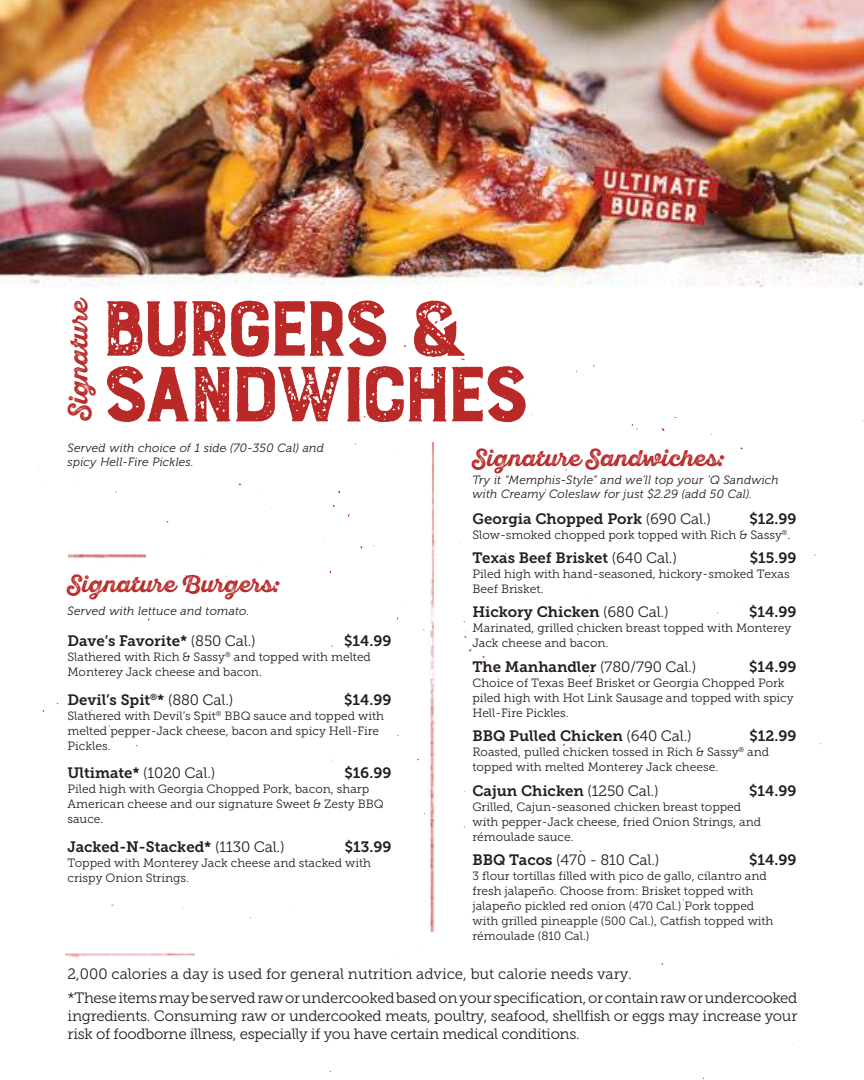
<style>
.page{position:relative;width:864px;height:1080px;background:#fff}
.page>*{position:absolute;margin:0;border:0;box-sizing:border-box;transform-origin:0 0}
.t1{font:700 103.35px "Burford Rustic";letter-spacing:-.115em;color:#b82927}
.t2{font:25.2px "Sant Elia Rough Bold Two";color:#b82927}
.t3{font:22.5px "Sant Elia Rough Bold Two";letter-spacing:.015em;color:#b82927}
.t4{font:15px/24px "Museo Slab 300";letter-spacing:-.02em;color:#231f20}
.t5{font:15px "Museo Slab 700";color:#231f20}
.t6{font:12px/15px "Museo Slab 300";color:#231f20}
.t7{font:italic 12px/13.5px "Museo 300";letter-spacing:.025em;color:#231f20}
.s1{font-family:"Museo Slab 300"}
.s2{font-family:"Museo Slab 700"}
</style>
<div class="page">
<img style="left:429px;top:442px;width:7px;height:490px">
<img style="left:68px;top:554px;width:77px;height:5px">
<img style="left:66px;top:952px;width:128px;height:6px">
<img style="left:0;top:0;width:864px;height:288px">
<h2 class="t2" style="left:64px;top:420px;width:124px;rotate:-90deg">Signature</h2>
<h1 class="t1" style="left:98px;top:275px;width:376px">BURGERS &amp;</h1>
<h1 class="t1" style="left:98px;top:341px;width:435px">SANDWICHES</h1>
<p class="t7" style="left:68px;top:441px;width:258px">Served with choice of 1 side (70-350 Cal) and spicy Hell-Fire Pickles.</p>
<h3 class="t3" style="left:68px;top:572px;width:214px">Signature Burgers:</h3>
<p class="t7" style="left:68px;top:604px;width:183px">Served with lettuce and tomato.</p>
<p class="t5" style="left:68px;top:632px;width:190px">Dave’s Favorite* <span class="s1">(850 Cal.)</span></p>
<p class="t5" style="left:344px;top:632px;width:49px">$14.99</p>
<p class="t6" style="left:68px;top:649px;width:305px">Slathered with Rich &amp; Sassy<sup>®</sup> and topped with melted<br>Monterey Jack cheese and bacon.</p>
<p class="t5" style="left:68px;top:691px;width:167px">Devil’s Spit<sup>®</sup>* <span class="s1">(880 Cal.)</span></p>
<p class="t5" style="left:344px;top:691px;width:49px">$14.99</p>
<p class="t6" style="left:68px;top:708px;width:318px">Slathered with Devil’s Spit<sup>®</sup> BBQ sauce and topped with melted pepper-Jack cheese, bacon and spicy Hell-Fire<br>Pickles.</p>
<p class="t4" style="left:68px;top:761px;width:149px"><span class="s2">Ultimate*</span> (1020 Cal.)</p>
<p class="t5" style="left:344px;top:765px;width:49px">$16.99</p>
<p class="t6" style="left:68px;top:782px;width:318px">Piled high with Georgia Chopped Pork, bacon, sharp<br>American cheese and our signature Sweet &amp; Zesty BBQ sauce.</p>
<p class="t5" style="left:68px;top:838px;width:219px">Jacked-N-Stacked* <span class="s1">(1130 Cal.)</span></p>
<p class="t5" style="left:345px;top:838px;width:48px">$13.99</p>
<p class="t6" style="left:68px;top:855px;width:305px">Topped with Monterey Jack cheese and stacked with crispy Onion Strings.</p>
<h3 class="t3" style="left:472px;top:445px;width:254px">Signature Sandwiches:</h3>
<p class="t7" style="left:472px;top:473px;width:308px">Try it “Memphis-Style” and we’ll top your ‘Q Sandwich with Creamy Coleslaw for just $2.29 (add 50 Cal).</p>
<p class="t5" style="left:472px;top:510px;width:240px">Georgia Chopped Pork <span class="s1">(690 Cal.)</span></p>
<p class="t5" style="left:750px;top:510px;width:48px">$12.99</p>
<p class="t6" style="left:472px;top:527px;width:320px">Slow-smoked chopped pork topped with Rich &amp; Sassy<sup>®</sup>.</p>
<p class="t5" style="left:472px;top:550px;width:206px">Texas Beef Brisket <span class="s1">(640 Cal.)</span></p>
<p class="t5" style="left:750px;top:550px;width:48px">$15.99</p>
<p class="t6" style="left:472px;top:567px;width:319px">Piled high with hand-seasoned, hickory-smoked Texas<br>Beef Brisket.</p>
<p class="t5" style="left:472px;top:604px;width:198px">Hickory Chicken <span class="s1">(680 Cal.)</span></p>
<p class="t5" style="left:749px;top:604px;width:49px">$14.99</p>
<p class="t6" style="left:472px;top:621px;width:320px">Marinated, grilled chicken breast topped with Monterey<br>Jack cheese and bacon.</p>
<p class="t5" style="left:472px;top:658px;width:225px">The Manhandler <span class="s1">(780/790 Cal.)</span></p>
<p class="t5" style="left:749px;top:658px;width:49px">$14.99</p>
<p class="t6" style="left:472px;top:675px;width:323px">Choice of Texas Beef Brisket or Georgia Chopped Pork piled high with Hot Link Sausage and topped with spicy<br>Hell-Fire Pickles.</p>
<p class="t5" style="left:472px;top:728px;width:221px">BBQ Pulled Chicken <span class="s1">(640 Cal.)</span></p>
<p class="t5" style="left:750px;top:728px;width:48px">$12.99</p>
<p class="t6" style="left:472px;top:745px;width:298px">Roasted, pulled chicken tossed in Rich &amp; Sassy<sup>®</sup> and topped with melted Monterey Jack cheese.</p>
<p class="t5" style="left:472px;top:782px;width:188px">Cajun Chicken <span class="s1">(1250 Cal.)</span></p>
<p class="t5" style="left:749px;top:782px;width:49px">$14.99</p>
<p class="t6" style="left:472px;top:799px;width:290px">Grilled, Cajun-seasoned chicken breast topped with pepper-Jack cheese, fried Onion Strings, and rémoulade sauce.</p>
<p class="t4" style="left:472px;top:848px;width:188px"><span class="s2">BBQ Tacos</span> (470 - 810 Cal.)</p>
<p class="t5" style="left:749px;top:851px;width:49px">$14.99</p>
<p class="t6" style="left:472px;top:868px;width:303px">3 flour tortillas filled with pico de gallo, cilantro and fresh jalapeño. Choose from: Brisket topped with jalapeño pickled red onion (470 Cal.) Pork topped with grilled pineapple (500 Cal.), Catfish topped with rémoulade (810 Cal.)</p>
<p class="t4" style="left:68px;top:962px;width:731px">2,000 calories a day is used for general nutrition advice, but calorie needs vary.<br>*These items may be served raw or undercooked based on your specification, or contain raw or undercooked</p>
<p class="t4" style="left:68px;top:1007px;width:731px;line-height:18px">ingredients. Consuming raw or undercooked meats, poultry, seafood, shellfish or eggs may increase your risk of foodborne illness, especially if you have certain medical conditions.</p>
</div>
